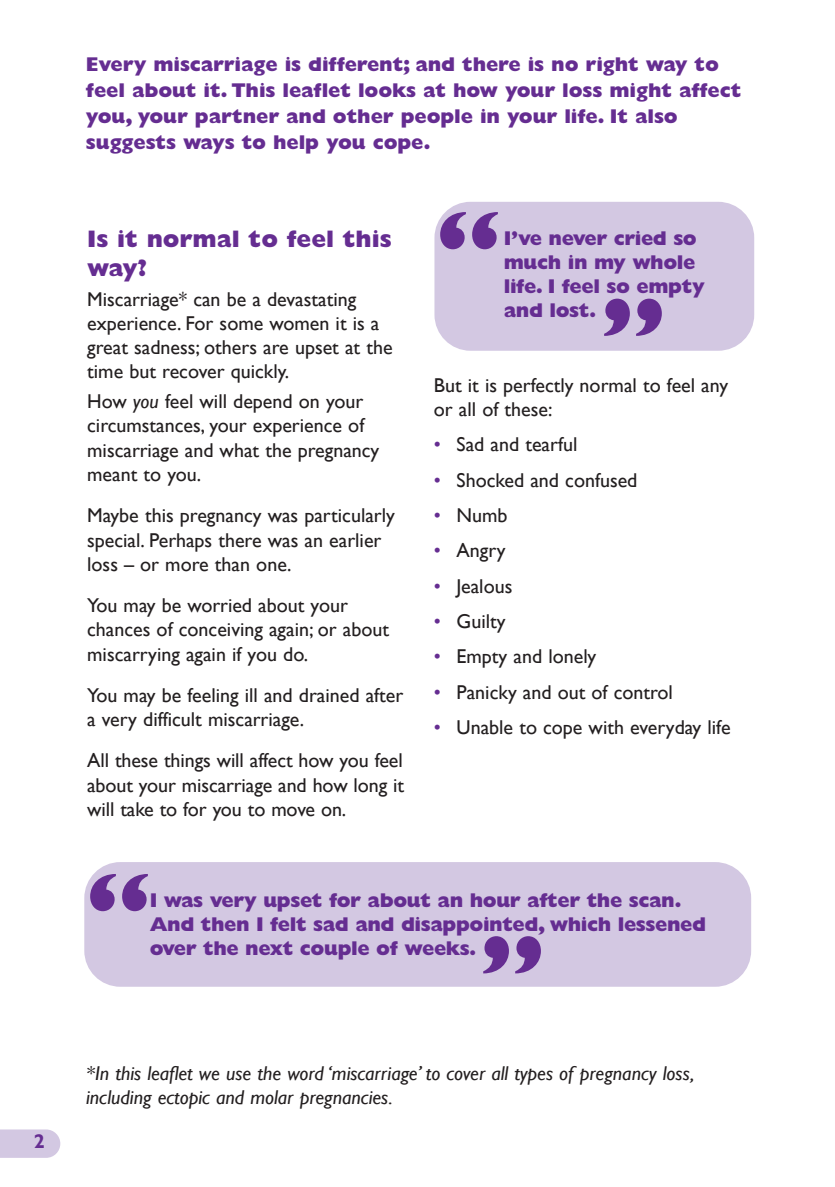
<style>
.page{position:relative;width:835px;height:1187px;background:#fff}
.page>*{position:absolute;margin:0;border:0;box-sizing:border-box;transform-origin:0 0}
.t1{font:800 96px "Gill Sans";color:#652d91}
.t2{font:800 24px/28.2px "Gill Sans";color:#652d91}
.t3{font:20px/24.2px "Gill Sans";color:#231f20}
.t4{font:800 20px/24px "Gill Sans";letter-spacing:-.02em;color:#652d91}
.t5{font:italic 20px/24px "Gill Sans";color:#231f20}
.t6{font:700 20px "Gill Sans";color:#652d91}
.s1{font-style:italic}
.s2{color:#652d91}
</style>
<div class="page">
<div style="left:84px;top:862px;width:667px;height:124px;background:#d3c8e2;border-radius:36px"></div>
<svg style="left:0;top:1129px;width:60px;height:28px;background:#d5cbe3"></svg>
<div style="left:434px;top:202px;width:320px;height:149px;background:#d3c8e2;border-radius:36px"></div>
<p class="t6" style="left:34px;top:1133px;width:13px">2</p>
<p class="t4" style="left:86px;top:53px;width:657px;line-height:26px">Every miscarriage is different; and there is no right way to feel about it. This leaflet looks at how your loss might affect you, your partner and other people in your life. It also suggests ways to help you cope.</p>
<p class="t2" style="left:87px;top:227px;width:306px">Is it normal to feel this way?</p>
<p class="t3" style="left:87px;top:286px;width:307px">Miscarriage* can be a devastating experience. For some women it is a great sadness; others are upset at the time but recover quickly.</p>
<p class="t3" style="left:87px;top:389px;width:294px">How <span class="s1">you</span> feel will depend on your circumstances, your experience of miscarriage and what the pregnancy meant to you.</p>
<p class="t3" style="left:87px;top:503px;width:309px">Maybe this pregnancy was particularly special. Perhaps there was an earlier loss – or more than one.</p>
<p class="t3" style="left:87px;top:593px;width:303px">You may be worried about your chances of conceiving again; or about miscarrying again if you do.</p>
<p class="t3" style="left:87px;top:683px;width:318px">You may be feeling ill and drained after a very difficult miscarriage.</p>
<p class="t3" style="left:87px;top:748px;width:318px;text-align:justify">All these things will affect how you feel about your miscarriage and how long it will take to for you to move on.</p>
<h1 class="t1" style="left:434px;top:210px;width:69px">“</h1>
<p class="t4" style="left:504px;top:228px;width:202px">I’ve never cried so much in my whole life. I feel so empty and lost.</p>
<h1 class="t1" style="left:668px;top:338px;width:69px;rotate:-180deg">“</h1>
<p class="t3" style="left:434px;top:373px;width:296px">But it is perfectly normal to feel any or all of these:</p>
<p class="t3" style="left:434px;top:432px;width:145px"><span class="s2">•</span> Sad and tearful</p>
<p class="t3" style="left:434px;top:467px;width:205px"><span class="s2">•</span> Shocked and confused</p>
<p class="t3" style="left:434px;top:503px;width:75px"><span class="s2">•</span> Numb</p>
<p class="t3" style="left:434px;top:538px;width:73px"><span class="s2">•</span> Angry</p>
<p class="t3" style="left:434px;top:573px;width:80px"><span class="s2">•</span> Jealous</p>
<p class="t3" style="left:434px;top:609px;width:73px"><span class="s2">•</span> Guilty</p>
<p class="t3" style="left:434px;top:644px;width:164px"><span class="s2">•</span> Empty and lonely</p>
<p class="t3" style="left:434px;top:679px;width:241px"><span class="s2">•</span> Panicky and out of control</p>
<p class="t3" style="left:434px;top:715px;width:298px"><span class="s2">•</span> Unable to cope with everyday life</p>
<h1 class="t1" style="left:84px;top:871px;width:69px">“</h1>
<p class="t4" style="left:150px;top:889px;width:558px">I was very upset for about an hour after the scan.<br>And then I felt sad and disappointed, which lessened</p>
<p class="t4" style="left:150px;top:937px;width:328px">over the next couple of weeks.</p>
<h1 class="t1" style="left:547px;top:975px;width:69px;rotate:-180deg">“</h1>
<p class="t5" style="left:86px;top:1060px;width:610px">*In this leaflet we use the word ‘miscarriage’ to cover all types of pregnancy loss, including ectopic and molar pregnancies.</p>
</div>
